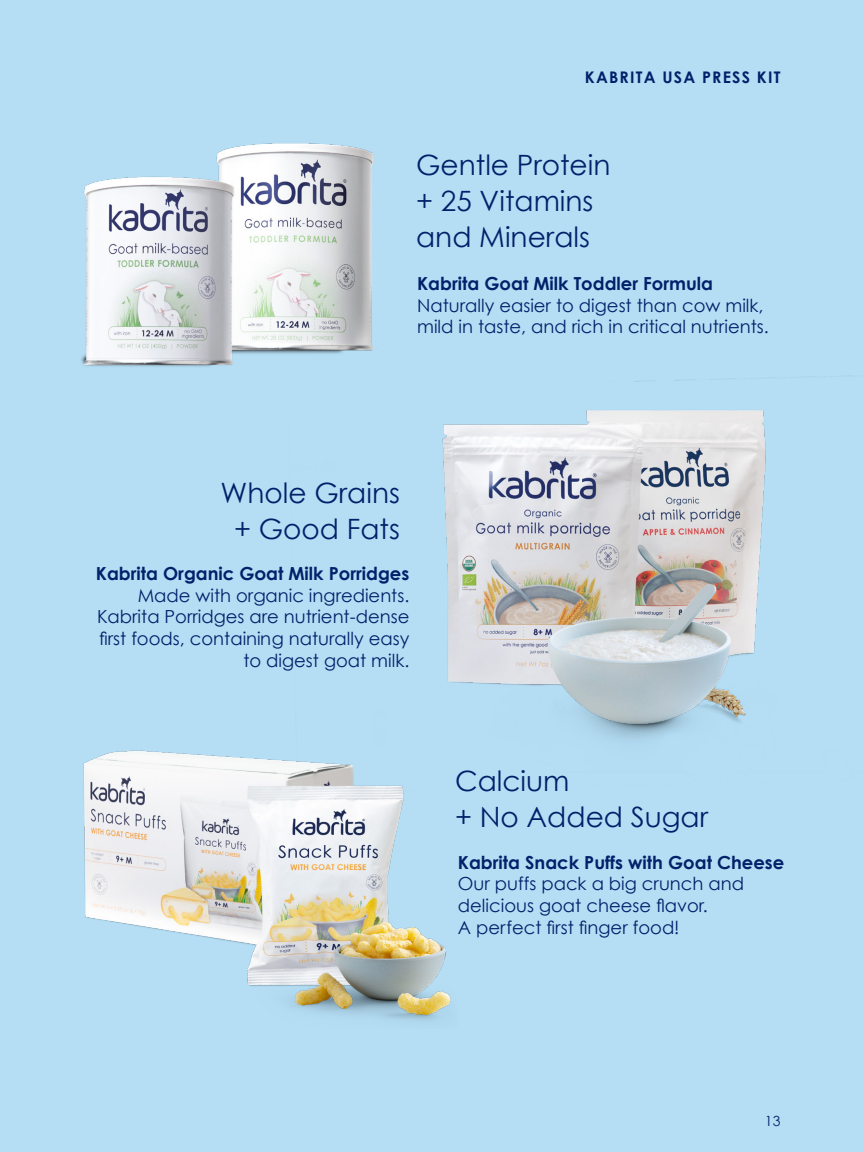
<style>
.page{position:relative;width:864px;height:1152px;background:#b5def5}
.page>*{position:absolute;margin:0;border:0;box-sizing:border-box;transform-origin:0 0}
.t1{font:28px/36px "Century Gothic";color:#00226a}
.t2{font:18px/21.6px "Century Gothic";color:#00226a}
.t3{font:700 18px "Century Gothic";color:#00226a}
.t4{font:700 16px "Century Gothic";letter-spacing:.075em;color:#00226a}
.t5{font:14px "Century Gothic";color:#00226a}
</style>
<div class="page">
<img style="left:442px;top:375px;width:409px;height:366px">
<img style="left:81px;top:143px;width:293px;height:224px">
<img style="left:83px;top:711px;width:376px;height:310px">
<p class="t4" style="left:585px;top:67px;width:197px">KABRITA USA PRESS KIT</p>
<h1 class="t1" style="left:416px;top:147px;width:196px">Gentle Protein + 25 Vitamins and Minerals</h1>
<p class="t3" style="left:417px;top:272px;width:297px">Kabrita Goat Milk Toddler Formula</p>
<p class="t2" style="left:417px;top:294px;width:353px">Naturally easier to digest than cow milk, mild in taste, and rich in critical nutrients.</p>
<h1 class="t1" style="left:221px;top:475px;width:181px;text-align:center">Whole Grains + Good Fats</h1>
<p class="t3" style="left:96px;top:562px;width:315px">Kabrita Organic Goat Milk Porridges</p>
<p class="t2" style="left:97px;top:584px;width:314px;text-align:right">Made with organic ingredients.<br>Kabrita Porridges are nutrient-dense first foods, containing naturally easy to digest goat milk.</p>
<h1 class="t1" style="left:455px;top:763px;width:255px">Calcium<br>+ No Added Sugar</h1>
<p class="t3" style="left:458px;top:851px;width:328px">Kabrita Snack Puffs with Goat Cheese</p>
<p class="t2" style="left:458px;top:873px;width:288px">Our puffs pack a big crunch and delicious goat cheese flavor.<br>A perfect first finger food!</p>
<p class="t5" style="left:765px;top:1113px;width:17px">13</p>
</div>
